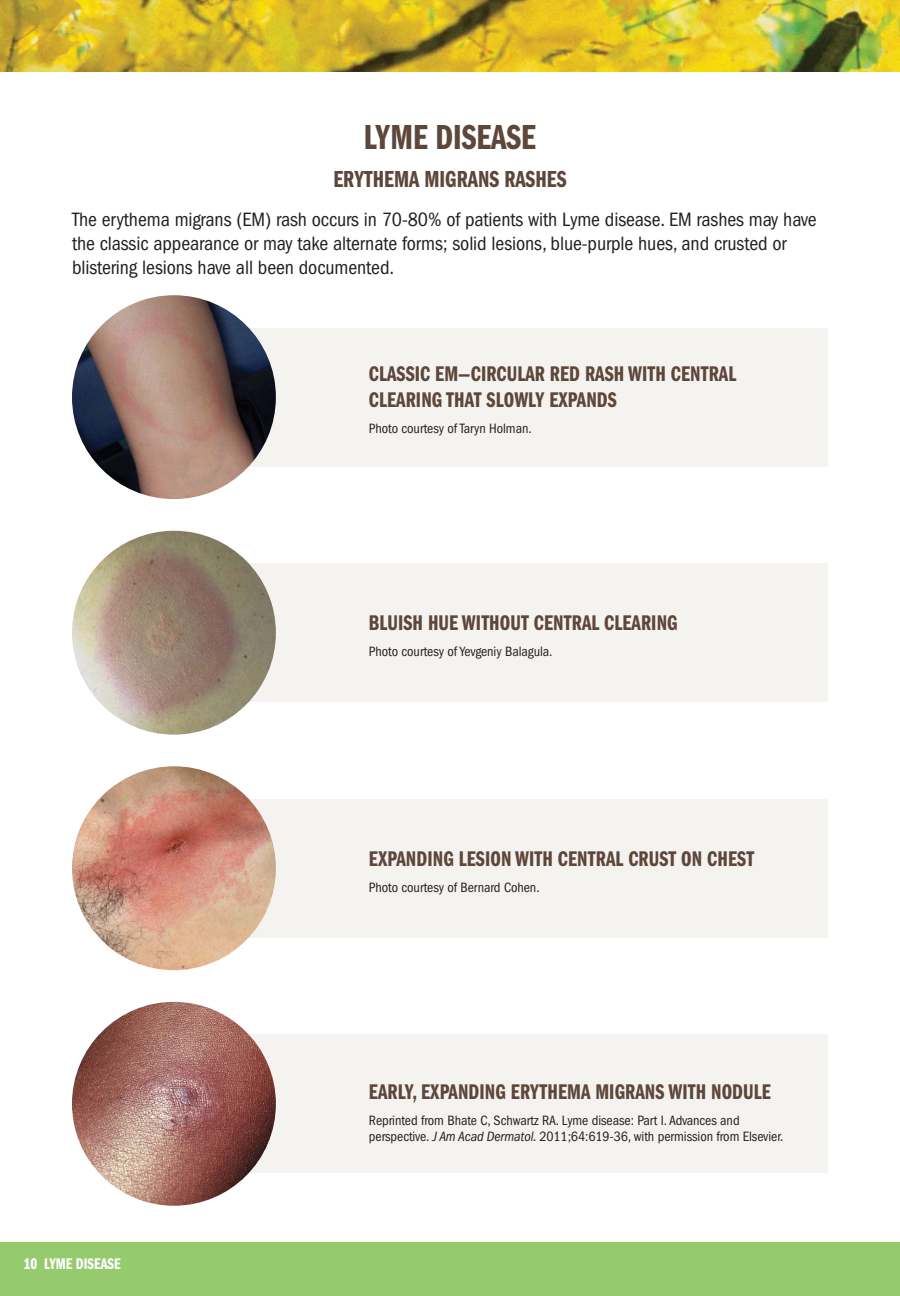
<style>
.page{position:relative;width:900px;height:1296px;background:#fff}
.page>*{position:absolute;margin:0;border:0;box-sizing:border-box;transform-origin:0 0}
.H2_18pt{font:36px "ITC Franklin Gothic Std Dm Cp";color:#5d463a}
.H3_12_pt{font:24px "ITC Franklin Gothic Std Dm Cp";color:#5d463a}
.H4_all_caps{font:22px/26.4px "ITC Franklin Gothic Std Dm Cp";letter-spacing:.005em;color:#5d463a}
.body_10_pt{font:condensed 20px/24px "ITC Franklin Gothic Std";letter-spacing:-.005em;color:#231f20}
.t1{font:16px "ITC Franklin Gothic Std Dm Cp";color:#fff}
.photo_caption{font:condensed 14px/16.8px "ITC Franklin Gothic Std";letter-spacing:-.005em;color:#231f20}
.s1{font-style:italic}
</style>
<div class="page">
<div style="left:0;top:1243px;width:900px;height:53px;background:#95cb6e"></div>
<img style="left:0;top:0;width:900px;height:71px">
<div style="left:204px;top:328px;width:624px;height:139px;background:#f5f3f0"></div>
<div style="left:204px;top:563px;width:624px;height:139px;background:#f5f3f0"></div>
<div style="left:204px;top:799px;width:624px;height:139px;background:#f5f3f0"></div>
<div style="left:204px;top:1034px;width:624px;height:139px;background:#f5f3f0"></div>
<img style="left:72px;top:295px;width:204px;height:204px;border-radius:102px">
<img style="left:72px;top:531px;width:204px;height:204px;border-radius:102px">
<img style="left:72px;top:766px;width:204px;height:204px;border-radius:102px">
<img style="left:72px;top:1002px;width:204px;height:204px;border-radius:102px">
<h2 class="H2_18pt" style="left:364px;top:118px;width:174px">LYME DISEASE</h2>
<h3 class="H3_12_pt" style="left:333px;top:166px;width:235px">ERYTHEMA MIGRANS RASHES</h3>
<p class="body_10_pt" style="left:72px;top:207px;width:746px">The erythema migrans (EM) rash occurs in 70-80% of patients with Lyme disease. EM rashes may have the classic appearance or may take alternate forms; solid lesions, blue-purple hues, and crusted or blistering lesions have all been documented.</p>
<h4 class="H4_all_caps" style="left:369px;top:361px;width:369px">CLASSIC EM—CIRCULAR RED RASH WITH CENTRAL<br>CLEARING THAT SLOWLY EXPANDS</h4>
<p class="photo_caption" style="left:369px;top:420px;width:162px">Photo courtesy of Taryn Holman.</p>
<h4 class="H4_all_caps" style="left:369px;top:610px;width:310px">BLUISH HUE WITHOUT CENTRAL CLEARING</h4>
<p class="photo_caption" style="left:369px;top:643px;width:183px">Photo courtesy of Yevgeniy Balagula.</p>
<h4 class="H4_all_caps" style="left:369px;top:846px;width:387px">EXPANDING LESION WITH CENTRAL CRUST ON CHEST</h4>
<p class="photo_caption" style="left:369px;top:879px;width:170px">Photo courtesy of Bernard Cohen.</p>
<p class="t1" style="left:24px;top:1255px;width:98px">10 LYME DISEASE</p>
<h4 class="H4_all_caps" style="left:369px;top:1079px;width:403px">EARLY, EXPANDING ERYTHEMA MIGRANS WITH NODULE</h4>
<p class="photo_caption" style="left:369px;top:1112px;width:414px">Reprinted from Bhate C, Schwartz RA. Lyme disease: Part I. Advances and perspective. <span class="s1">J Am Acad Dermatol.</span> 2011;64:619-36, with permission from Elsevier.</p>
</div>
